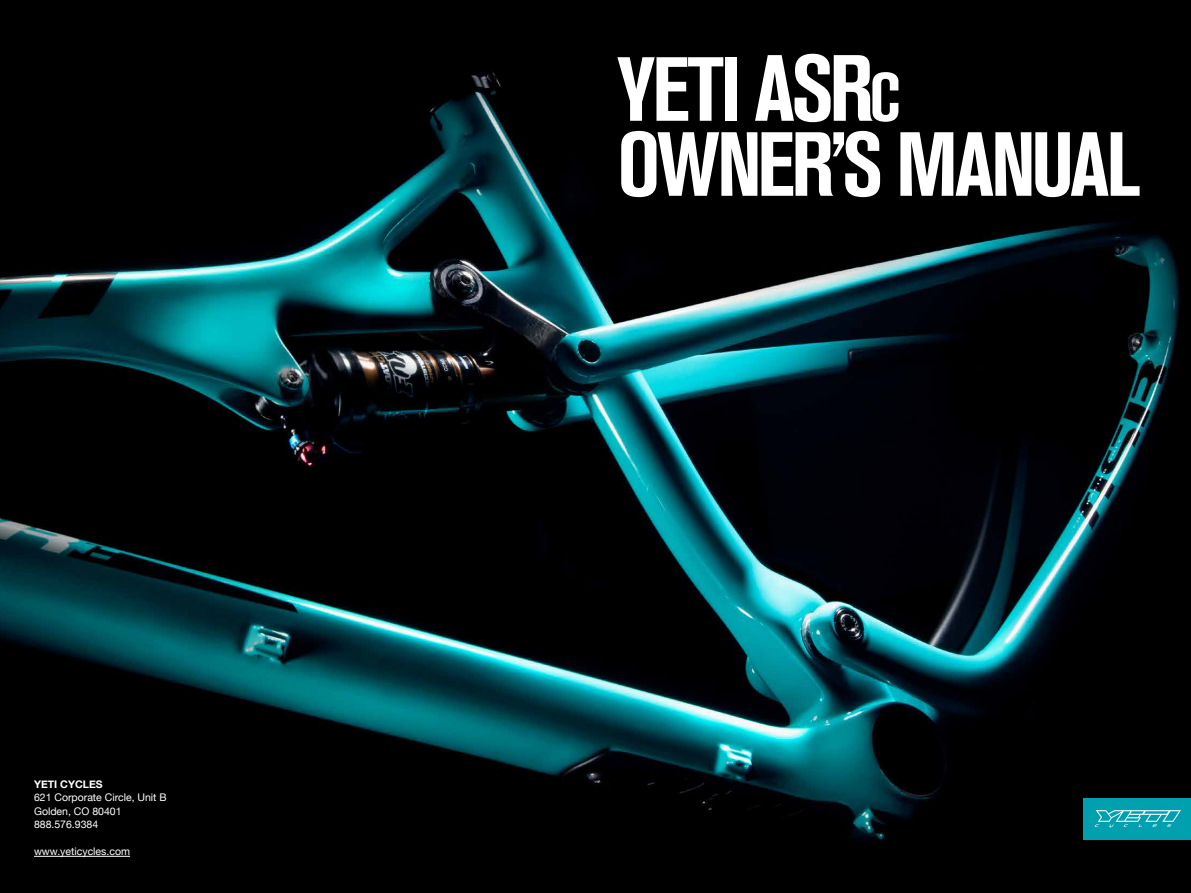
<style>
.page{position:relative;width:1191px;height:893px;background:#fff}
.page>*{position:absolute;margin:0;border:0;box-sizing:border-box;transform-origin:0 0}
.t1{font:700 condensed 90px/75px "Akzidenz Grotesk Std";letter-spacing:-.035em;color:#fff}
.t2{font:10.5px/13.5px "Helvetica Neue";color:#fff}
.t3{font:700 10.5px "Helvetica Neue";color:#fff}
.s1{font-size:93px}
.s2{font-size:67.5px}
</style>
<div class="page">
<img style="left:0;top:0;width:1191px;height:893px">
<div style="left:1083px;top:798px;width:108px;height:41px;background:#00a0af"></div>
<svg style="left:1094px;top:810px;width:87px;height:18px"></svg>
<hr style="left:34px;top:856px;width:96px;height:1px;background:#fff">
<p class="t3" style="left:34px;top:777px;width:70px">YETI CYCLES</p>
<p class="t2" style="left:34px;top:791px;width:134px">621 Corporate Circle, Unit B<br>Golden, CO 80401<br>888.576.9384</p>
<p class="t2" style="left:34px;top:845px;width:98px">www.yeticycles.com</p>
<h1 class="t1" style="left:617px;top:52px;width:524px">YETI <span class="s1">ASR</span><span class="s2">C<br></span>OWNER’S MANUAL</h1>
</div>
